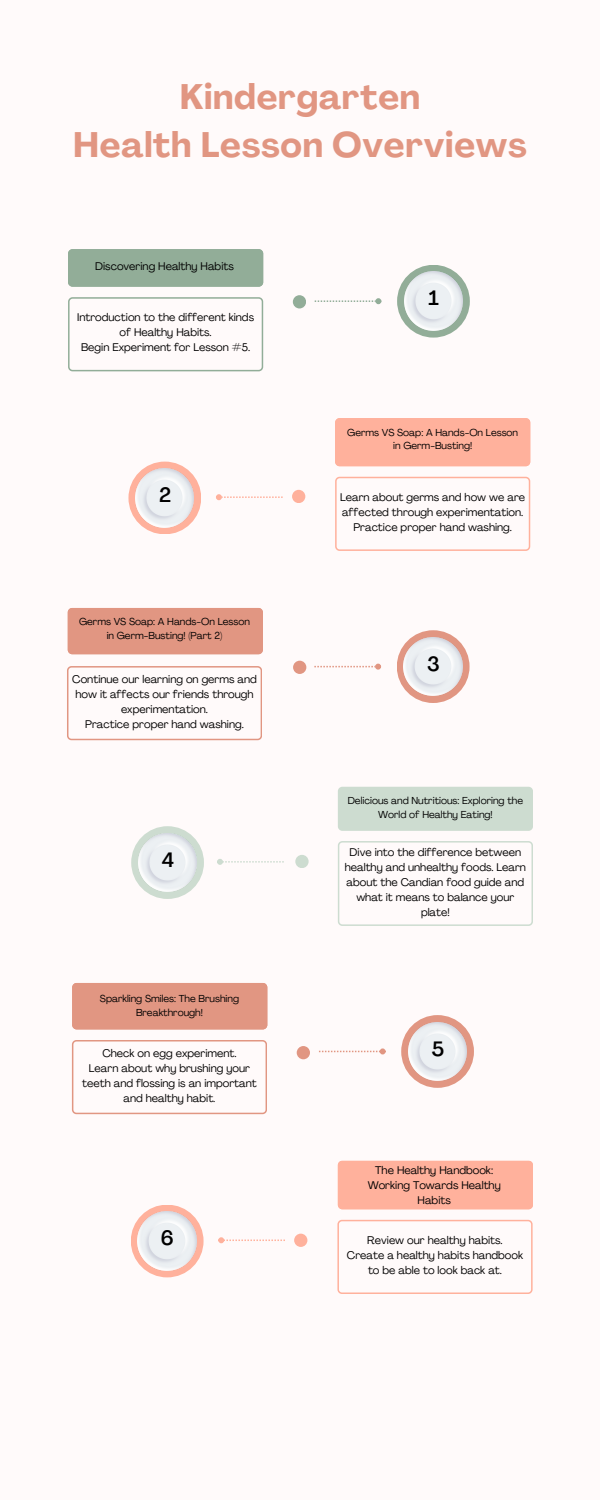
<style>
.page{position:relative;width:600px;height:1500px;background:#fffafa}
.page>*{position:absolute;margin:0;border:0;box-sizing:border-box;transform-origin:0 0}
.t1{font:700 35px/48.8px "Agrandir";letter-spacing:.02em;color:#e19682;text-align:center}
.t2{font:500 20.5px "Agrandir";color:#000}
.t3{font:11px/15px "Agrandir";color:#000;text-align:center}
.t4{font:10px/13.5px "Agrandir";color:#000;text-align:center}
</style>
<div class="page">
<div style="left:397px;top:265px;width:73px;height:73px;background:#92ad98;border-radius:50%"></div>
<img style="left:404px;top:272px;width:59px;height:58px">
<div style="left:68px;top:249px;width:195px;height:38px;background:#92ad98"></div>
<svg style="left:68px;top:297px;width:195px;height:74px"></svg>
<svg style="left:315px;top:298px;width:66px;height:6px"></svg>
<div style="left:335px;top:418px;width:195px;height:48px;background:#ffb19c"></div>
<svg style="left:335px;top:477px;width:195px;height:74px"></svg>
<svg style="left:216px;top:494px;width:67px;height:6px"></svg>
<div style="left:128px;top:462px;width:73px;height:72px;background:#ffb19c;border-radius:50%"></div>
<img style="left:135px;top:469px;width:59px;height:58px">
<div style="left:397px;top:630px;width:73px;height:73px;background:#e19682;border-radius:50%"></div>
<img style="left:404px;top:637px;width:58px;height:59px">
<div style="left:68px;top:608px;width:195px;height:46px;background:#e19682"></div>
<svg style="left:338px;top:841px;width:195px;height:85px"></svg>
<svg style="left:314px;top:664px;width:67px;height:6px"></svg>
<div style="left:338px;top:787px;width:195px;height:44px;background:#cddcd0;border-radius:4px"></div>
<svg style="left:72px;top:1040px;width:195px;height:74px"></svg>
<svg style="left:217px;top:859px;width:67px;height:6px"></svg>
<div style="left:131px;top:826px;width:73px;height:73px;background:#cddcd0;border-radius:50%"></div>
<img style="left:138px;top:833px;width:59px;height:59px">
<div style="left:401px;top:1015px;width:73px;height:73px;background:#e19682;border-radius:50%"></div>
<img style="left:408px;top:1022px;width:59px;height:59px">
<div style="left:72px;top:983px;width:195px;height:46px;background:#e19682"></div>
<svg style="left:319px;top:1048px;width:67px;height:6px"></svg>
<div style="left:338px;top:1161px;width:195px;height:48px;background:#ffb19c"></div>
<svg style="left:337px;top:1220px;width:195px;height:74px"></svg>
<svg style="left:218px;top:1237px;width:67px;height:6px"></svg>
<div style="left:131px;top:1205px;width:73px;height:72px;background:#ffb19c;border-radius:50%"></div>
<img style="left:138px;top:1212px;width:58px;height:58px">
<div style="left:293px;top:295px;width:13px;height:13px;background:#92ad98;border-radius:50%"></div>
<div style="left:292px;top:490px;width:13px;height:13px;background:#ffb19c;border-radius:50%"></div>
<div style="left:293px;top:661px;width:13px;height:13px;background:#e19682;border-radius:50%"></div>
<div style="left:295px;top:855px;width:14px;height:13px;background:#cddcd0;border-radius:50%"></div>
<div style="left:297px;top:1046px;width:13px;height:13px;background:#e19682;border-radius:50%"></div>
<div style="left:294px;top:1234px;width:13px;height:13px;background:#ffb19c;border-radius:50%"></div>
<svg style="left:67px;top:666px;width:195px;height:74px"></svg>
<p class="t1" style="left:73px;top:76px;width:455px">Kindergarten<br>Health Lesson Overviews</p>
<p class="t3" style="left:95px;top:260px;width:140px">Discovering Healthy Habits</p>
<p class="t3" style="left:77px;top:311px;width:178px">Introduction to the different kinds of Healthy Habits.</p>
<p class="t3" style="left:81px;top:341px;width:171px">Begin Experiment for Lesson #5.</p>
<p class="t2" style="left:159px;top:487px;width:14px">2</p>
<p class="t4" style="left:79px;top:616px;width:172px">Germs VS Soap: A Hands-On Lesson in Germ-Busting! (Part 2)</p>
<p class="t3" style="left:72px;top:672px;width:186px">Continue our learning on germs and how it affects our friends through experimentation.</p>
<p class="t3" style="left:85px;top:717px;width:160px">Practice proper hand washing.</p>
<p class="t2" style="left:162px;top:851px;width:14px">4</p>
<p class="t4" style="left:100px;top:993px;width:141px">Sparkling Smiles: The Brushing<br>Breakthrough!</p>
<p class="t3" style="left:102px;top:1046px;width:136px">Check on egg experiment.</p>
<p class="t3" style="left:82px;top:1061px;width:176px">Learn about why brushing your teeth and flossing is an important and healthy habit.</p>
<p class="t2" style="left:161px;top:1230px;width:14px">6</p>
<p class="t2" style="left:429px;top:290px;width:12px">1</p>
<p class="t4" style="left:347px;top:426px;width:172px">Germs VS Soap: A Hands-On Lesson in Germ-Busting!</p>
<p class="t3" style="left:340px;top:490px;width:187px">Learn about germs and how we are affected through experimentation.<br>Practice proper hand washing.</p>
<p class="t2" style="left:427px;top:655px;width:14px">3</p>
<p class="t4" style="left:348px;top:795px;width:177px">Delicious and Nutritious: Exploring the<br>World of Healthy Eating!</p>
<p class="t3" style="left:345px;top:846px;width:183px">Dive into the difference between healthy and unhealthy foods. Learn about the Candian food guide and what it means to balance your plate!</p>
<p class="t2" style="left:432px;top:1040px;width:14px">5</p>
<p class="t3" style="left:368px;top:1163px;width:135px">The Healthy Handbook:<br>Working Towards Healthy<br>Habits</p>
<p class="t3" style="left:367px;top:1234px;width:137px">Review our healthy habits.</p>
<p class="t3" style="left:347px;top:1249px;width:178px">Create a healthy habits handbook to be able to look back at.</p>
</div>
